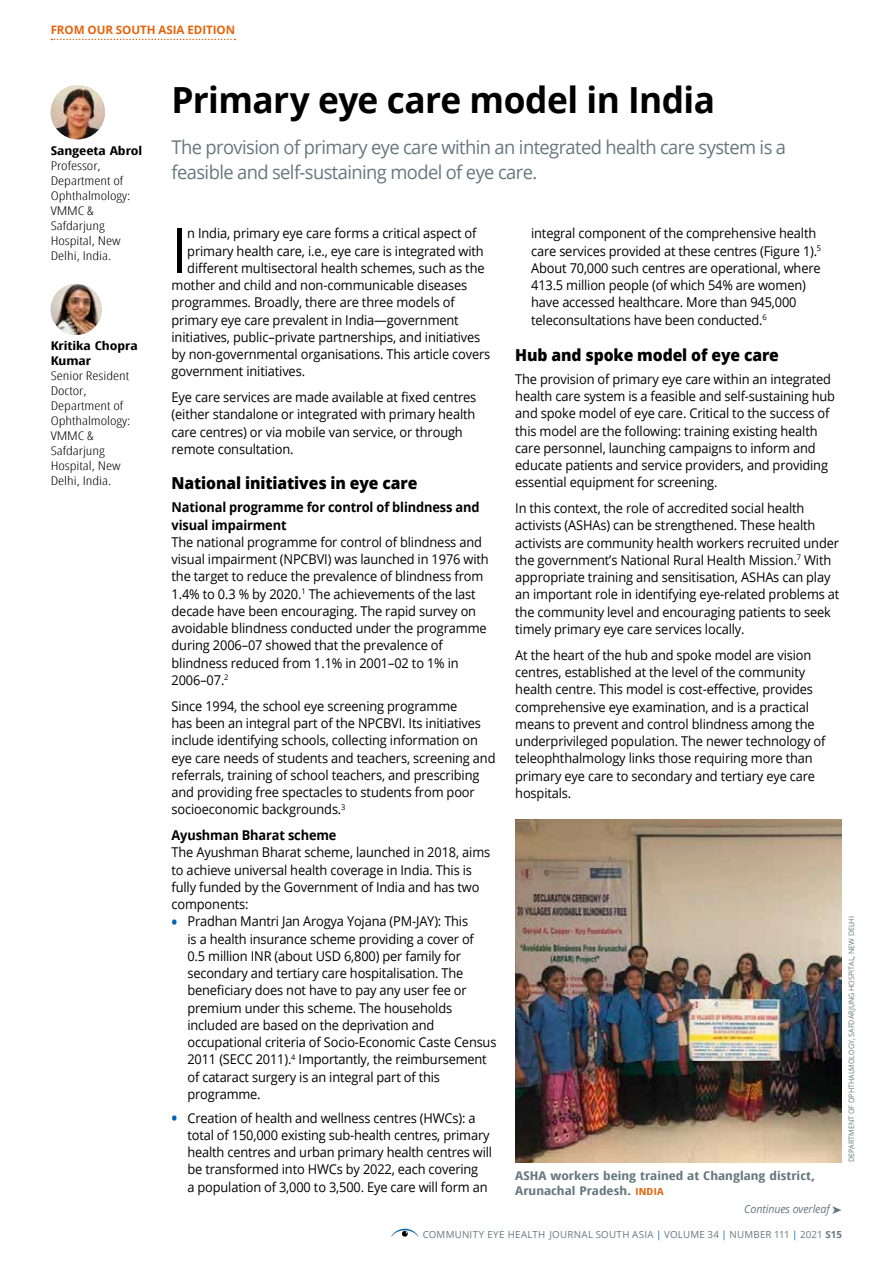
<style>
.page{position:relative;width:893px;height:1263px;background:#fff}
.page>*{position:absolute;margin:0;border:0;box-sizing:border-box;transform-origin:0 0}
.t1{font:61.8px "Open Sans";color:#000;scale:.95 1}
.t2{font:700 36px "Open Sans";letter-spacing:-.02em;color:#000}
.t3{font:18.9px/24.8px "Open Sans";letter-spacing:-.03em;color:#66787f}
.t4{font:800 16.5px "Open Sans";letter-spacing:-.005em;color:#000;scale:.95 1}
.t5{font:13.5px/17.2px "Open Sans";letter-spacing:-.01em;color:#000;scale:.95 1}
.t6{font:700 13.5px/17.2px "Open Sans";letter-spacing:-.01em;color:#000;scale:.95 1}
.t7{font:300 12px/15px "Open Sans Condensed";color:#000;scale:1.3 1}
.t8{font:700 12px/15px "Open Sans Condensed";letter-spacing:.005em;color:#66787f;scale:1.26 1}
.t9{font:700 12px/15px "Open Sans Condensed";color:#000;scale:1.3 1}
.t10{font:700 11.7px "Open Sans";letter-spacing:-.005em;color:#e4650e}
.t11{font:italic 11.25px "Open Sans";letter-spacing:-.01em;color:#66787f;scale:.95 1}
.t12{font:9.75px "Open Sans";letter-spacing:.025em;color:#66787f}
.t13{font:7.5px "Open Sans";color:#66787f;scale:.95 1}
.s1{font-weight:700;font-size:16.5px;color:#0063af}
.s2{font-size:9.75px;color:#e4650e}
.s3{color:#0063af}
.s4{font-weight:700}
</style>
<div class="page">
<svg style="left:391px;top:1229px;width:28px;height:8px"></svg>
<img style="left:51px;top:85px;width:54px;height:54px;border-radius:27px">
<img style="left:51px;top:284px;width:51px;height:51px;border-radius:26px">
<img style="left:516px;top:819px;width:326px;height:343px">
<svg style="left:51px;top:39px;width:184px;height:1px"></svg>
<p class="t10" style="left:51px;top:22px;width:186px">FROM OUR SOUTH ASIA EDITION</p>
<p class="t9" style="left:51px;top:143px;width:72px">Sangeeta Abrol</p>
<p class="t7" style="left:51px;top:158px;width:63px">Professor,<br>Department of<br>Ophthalmology:<br>VMMC &amp;<br>Safdarjung<br>Hospital, New<br>Delhi, India.</p>
<p class="t9" style="left:51px;top:338px;width:68px">Kritika Chopra<br>Kumar</p>
<p class="t7" style="left:51px;top:368px;width:63px">Senior Resident<br>Doctor,<br>Department of<br>Ophthalmology:<br>VMMC &amp;<br>Safdarjung<br>Hospital, New<br>Delhi, India.</p>
<h2 class="t2" style="left:172px;top:74px;width:545px">Primary eye care model in India</h2>
<h3 class="t3" style="left:172px;top:135px;width:616px">The provision of primary eye care within an integrated health care system is a feasible and self-sustaining model of eye care.</h3>
<h1 class="t1" style="left:172px;top:208px;width:19px">I</h1>
<p class="t5" style="left:187px;top:224px;width:306px">n India, primary eye care forms a critical aspect of</p>
<p class="t5" style="left:187px;top:242px;width:314px">primary health care, i.e., eye care is integrated with</p>
<p class="t5" style="left:187px;top:259px;width:314px">different multisectoral health schemes, such as the</p>
<p class="t5" style="left:172px;top:276px;width:313px">mother and child and non-communicable diseases</p>
<p class="t5" style="left:172px;top:293px;width:300px">programmes. Broadly, there are three models of</p>
<p class="t5" style="left:172px;top:311px;width:304px">primary eye care prevalent in India—government</p>
<p class="t5" style="left:172px;top:328px;width:327px">initiatives, public–private partnerships, and initiatives</p>
<p class="t5" style="left:172px;top:345px;width:337px">by non-governmental organisations. This article covers</p>
<p class="t5" style="left:172px;top:362px;width:142px">government initiatives.</p>
<p class="t5" style="left:172px;top:388px;width:322px">Eye care services are made available at fixed centres (either standalone or integrated with primary health care centres) or via mobile van service, or through remote consultation.</p>
<p class="t4" style="left:172px;top:471px;width:260px">National initiatives in eye care</p>
<p class="t6" style="left:172px;top:498px;width:326px">National programme for control of blindness and visual impairment</p>
<p class="t5" style="left:172px;top:533px;width:335px">The national programme for control of blindness and visual impairment (NPCBVI) was launched in 1976 with the target to reduce the prevalence of blindness from 1.4% to 0.3 % by 2020.<sup>1</sup> The achievements of the last decade have been encouraging. The rapid survey on avoidable blindness conducted under the programme during 2006–07 showed that the prevalence of blindness reduced from 1.1% in 2001–02 to 1% in 2006–07.<sup>2</sup></p>
<p class="t5" style="left:172px;top:697px;width:343px">Since 1994, the school eye screening programme<br>has been an integral part of the NPCBVI. Its initiatives include identifying schools, collecting information on eye care needs of students and teachers, screening and referrals, training of school teachers, and prescribing and providing free spectacles to students from poor socioeconomic backgrounds.<sup>3</sup></p>
<p class="t6" style="left:172px;top:826px;width:175px">Ayushman Bharat scheme</p>
<p class="t5" style="left:172px;top:843px;width:337px">The Ayushman Bharat scheme, launched in 2018, aims to achieve universal health coverage in India. This is fully funded by the Government of India and has two components:</p>
<p class="t5" style="left:187px;top:912px;width:327px;text-indent:-16px"><span class="s1">•</span> Pradhan Mantri Jan Arogya Yojana (PM-JAY): This<br>is a health insurance scheme providing a cover of<br>0.5 million INR (about USD 6,800) per family for secondary and tertiary care hospitalisation. The beneficiary does not have to pay any user fee or premium under this scheme. The households included are based on the deprivation and occupational criteria of Socio-Economic Caste Census 2011 (SECC 2011).<sup>4</sup> Importantly, the reimbursement of cataract surgery is an integral part of this programme.</p>
<p class="t5" style="left:187px;top:1109px;width:322px;text-indent:-16px"><span class="s1">•</span> Creation of health and wellness centres (HWCs): a total of 150,000 existing sub-health centres, primary health centres and urban primary health centres will be transformed into HWCs by 2022, each covering<br>a population of 3,000 to 3,500. Eye care will form an</p>
<p class="t5" style="left:531px;top:224px;width:307px">integral component of the comprehensive health care services provided at these centres (Figure 1).<sup>5<br></sup>About 70,000 such centres are operational, where 413.5 million people (of which 54% are women) have accessed healthcare. More than 945,000 teleconsultations have been conducted.<sup>6</sup></p>
<p class="t4" style="left:515px;top:342px;width:279px">Hub and spoke model of eye care</p>
<p class="t5" style="left:515px;top:370px;width:338px">The provision of primary eye care within an integrated health care system is a feasible and self-sustaining hub and spoke model of eye care. Critical to the success of this model are the following: training existing health care personnel, launching campaigns to inform and educate patients and service providers, and providing essential equipment for screening.</p>
<p class="t5" style="left:515px;top:499px;width:343px">In this context, the role of accredited social health activists (ASHAs) can be strengthened. These health activists are community health workers recruited under the government’s National Rural Health Mission.<sup>7</sup> With appropriate training and sensitisation, ASHAs can play an important role in identifying eye-related problems at the community level and encouraging patients to seek timely primary eye care services locally.</p>
<p class="t5" style="left:515px;top:646px;width:328px">At the heart of the hub and spoke model are vision centres, established at the level of the community health centre. This model is cost-effective, provides comprehensive eye examination, and is a practical means to prevent and control blindness among the underprivileged population. The newer technology of teleophthalmology links those requiring more than primary eye care to secondary and tertiary eye care hospitals.</p>
<p class="t8" style="left:515px;top:1168px;width:239px">ASHA workers being trained at Changlang district,<br>Arunachal Pradesh. <span class="s2">INDIA</span></p>
<p class="t13" style="left:846px;top:1162px;width:260px;rotate:-90deg">DEPARTMENT OF OPHTHALMOLOGY, SAFDARJUNG HOSPITAL, NEW DELHI</p>
<p class="t11" style="left:744px;top:1201px;width:104px">Continues overleaf ➤</p>
<p class="t12" style="left:423px;top:1228px;width:421px">COMMUNITY EYE HEALTH JOURNAL SOUTH ASIA <span class="s3">|</span> VOLUME 34 <span class="s3">|</span> NUMBER 111 <span class="s3">|</span> 2021 <span class="s4">S15</span></p>
</div>
